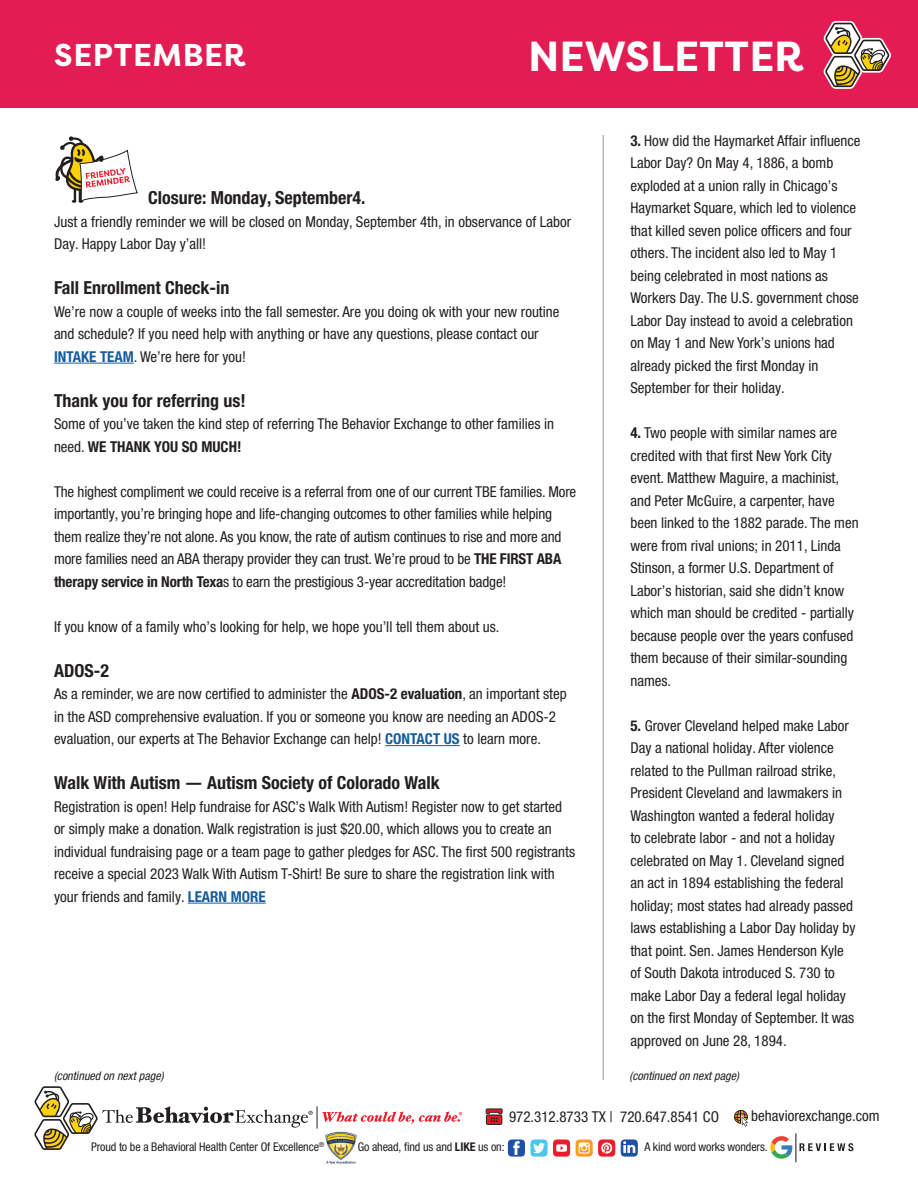
<style>
.page{position:relative;width:918px;height:1188px;background:#fff}
.page>*{position:absolute;margin:0;border:0;box-sizing:border-box;transform-origin:0 0}
.t1{font:700 42px "Filson Pro";color:#fff}
.t2{font:700 31.5px "Filson Pro";letter-spacing:.02em;color:#fff}
.t3{font:700 condensed 18px "Helvetica Neue LT Pro";color:#231f20}
.t4{font:condensed 15px/22.5px "Helvetica Neue LT Pro";color:#231f20}
.t5{font:condensed 12px "Helvetica Neue LT Pro";letter-spacing:-.01em;color:#231f20}
.t6{font:italic condensed 12px "Helvetica Neue LT Pro";color:#231f20}
.t7{font:condensed 7.05px "Helvetica Neue LT Pro";color:#231f20}
.s1{font-weight:700;color:#175d9e}
.s2{font-weight:700}
</style>
<div class="page">
<svg style="left:34px;top:1086px;width:428px;height:64px"></svg>
<svg style="left:734px;top:1110px;width:14px;height:17px"></svg>
<svg style="left:485px;top:1108px;width:18px;height:17px"></svg>
<svg style="left:770px;top:1133px;width:83px;height:29px"></svg>
<img style="left:319px;top:1131px;width:45px;height:33px">
<svg style="left:507px;top:1139px;width:131px;height:18px"></svg>
<div style="left:0;top:0;width:918px;height:108px;background:#e31c53"></div>
<svg style="left:823px;top:21px;width:68px;height:68px"></svg>
<hr style="left:603px;top:135px;width:1px;height:945px;background:#939598">
<hr style="left:54px;top:363px;width:80px;height:1px;background:#175d9e">
<hr style="left:385px;top:745px;width:75px;height:1px;background:#175d9e">
<hr style="left:188px;top:903px;width:78px;height:1px;background:#175d9e">
<svg style="left:55px;top:136px;width:83px;height:67px"></svg>
<h2 class="t2" style="left:54px;top:35px;width:193px">SEPTEMBER</h2>
<h1 class="t1" style="left:528px;top:29px;width:277px">NEWSLETTER</h1>
<p class="t3" style="left:148px;top:187px;width:219px">Closure: Monday, September4.</p>
<p class="t4" style="left:54px;top:210px;width:519px">Just a friendly reminder we will be closed on Monday, September 4th, in observance of Labor<br>Day. Happy Labor Day y’all!</p>
<p class="t3" style="left:54px;top:277px;width:177px">Fall Enrollment Check-in</p>
<p class="t4" style="left:54px;top:300px;width:507px">We’re now a couple of weeks into the fall semester. Are you doing ok with your new routine and schedule? If you need help with anything or have any questions, please contact our<br><span class="s1">INTAKE TEAM</span>. We’re here for you!</p>
<p class="t3" style="left:54px;top:389px;width:193px">Thank you for referring us!</p>
<p class="t4" style="left:54px;top:412px;width:502px">Some of you’ve taken the kind step of referring The Behavior Exchange to other families in need. <span class="s2">WE THANK YOU SO MUCH!</span></p>
<p class="t4" style="left:54px;top:480px;width:524px">The highest compliment we could receive is a referral from one of our current TBE families. More importantly, you’re bringing hope and life-changing outcomes to other families while helping them realize they’re not alone. As you know, the rate of autism continues to rise and more and more families need an ABA therapy provider they can trust. We’re proud to be <span class="s2">THE FIRST ABA therapy service in North Texa</span>s to earn the prestigious 3-year accreditation badge!</p>
<p class="t4" style="left:54px;top:615px;width:447px">If you know of a family who’s looking for help, we hope you’ll tell them about us.</p>
<p class="t3" style="left:54px;top:659px;width:56px">ADOS-2</p>
<p class="t4" style="left:54px;top:682px;width:514px">As a reminder, we are now certified to administer the <span class="s2">ADOS-2 evaluation</span>, an important step in the ASD comprehensive evaluation. If you or someone you know are needing an ADOS-2 evaluation, our experts at The Behavior Exchange can help! <span class="s1">CONTACT US</span> to learn more.</p>
<p class="t3" style="left:54px;top:772px;width:387px">Walk With Autism — Autism Society of Colorado Walk</p>
<p class="t4" style="left:54px;top:795px;width:523px">Registration is open! Help fundraise for ASC’s Walk With Autism! Register now to get started or simply make a donation. Walk registration is just $20.00, which allows you to create an individual fundraising page or a team page to gather pledges for ASC. The first 500 registrants receive a special 2023 Walk With Autism T-Shirt! Be sure to share the registration link with your friends and family. <span class="s1">LEARN MORE</span></p>
<p class="t4" style="left:630px;top:129px;width:232px"><span class="s2">3.</span> How did the Haymarket Affair influence Labor Day? On May 4, 1886, a bomb exploded at a union rally in Chicago’s Haymarket Square, which led to violence that killed seven police officers and four others. The incident also led to May 1 being celebrated in most nations as Workers Day. The U.S. government chose Labor Day instead to avoid a celebration on May 1 and New York’s unions had already picked the first Monday in September for their holiday.</p>
<p class="t4" style="left:630px;top:421px;width:230px"><span class="s2">4.</span> Two people with similar names are credited with that first New York City event. Matthew Maguire, a machinist, and Peter McGuire, a carpenter, have been linked to the 1882 parade. The men were from rival unions; in 2011, Linda Stinson, a former U.S. Department of Labor’s historian, said she didn’t know which man should be credited - partially because people over the years confused them because of their similar-sounding names.</p>
<p class="t4" style="left:630px;top:714px;width:227px"><span class="s2">5.</span> Grover Cleveland helped make Labor Day a national holiday. After violence related to the Pullman railroad strike, President Cleveland and lawmakers in Washington wanted a federal holiday<br>to celebrate labor - and not a holiday celebrated on May 1. Cleveland signed an act in 1894 establishing the federal holiday; most states had already passed laws establishing a Labor Day holiday by that point. Sen. James Henderson Kyle of South Dakota introduced S. 730 to make Labor Day a federal legal holiday on the first Monday of September. It was approved on June 28, 1894.</p>
<p class="t6" style="left:54px;top:1069px;width:111px">(continued on next page)</p>
<p class="t6" style="left:629px;top:1069px;width:111px">(continued on next page)</p>
<p class="t4" style="left:509px;top:1105px;width:212px">972.312.8733 TX | 720.647.8541 CO</p>
<p class="t4" style="left:751px;top:1104px;width:130px">behaviorexchange.com</p>
<p class="t7" style="left:319px;top:1140px;width:7px">®</p>
<p class="t5" style="left:358px;top:1140px;width:148px">Go ahead, find us and <span class="s2">LIKE</span> us on:</p>
<p class="t5" style="left:91px;top:1140px;width:229px">Proud to be a Behavioral Health Center Of Excellence</p>
<p class="t5" style="left:644px;top:1140px;width:125px">A kind word works wonders.</p>
</div>
